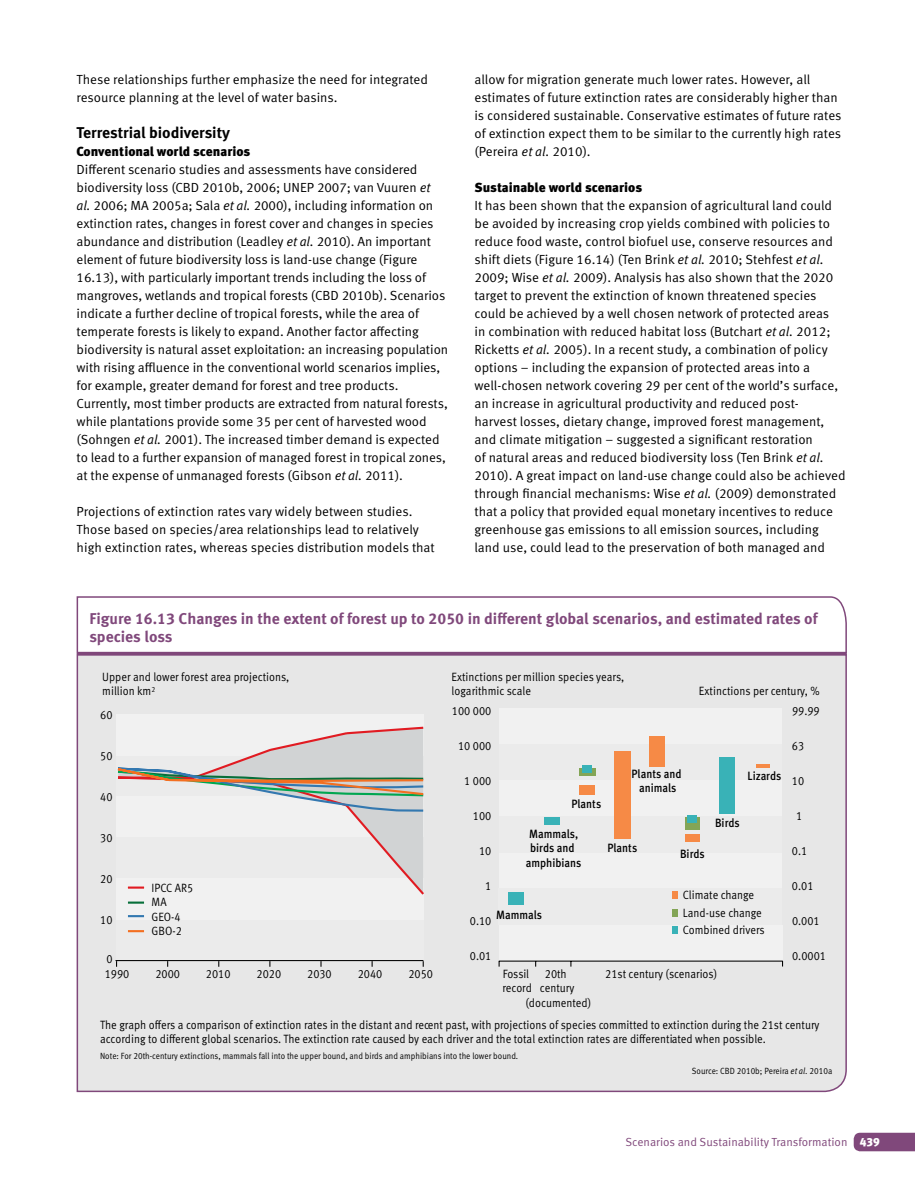
<style>
.page{position:relative;width:915px;height:1187px;background:#fff}
.page>*{position:absolute;margin:0;border:0;box-sizing:border-box;transform-origin:0 0}
.t1{font:700 15.6px/18px "Meta Pro";color:#80487b}
.t2{font:700 15.6px "Meta Pro";color:#000}
.t3{font:13.2px/18px "Meta Pro";letter-spacing:-.005em;color:#000}
.t4{font:900 13.2px "Meta Pro";letter-spacing:-.005em;color:#000}
.t5{font:12px/14.4px "Meta Pro";color:#000;scale:.9 1}
.t6{font:500 12px/14.4px "Meta Pro";color:#000;text-align:center;scale:.9 1}
.t7{font:11.7px "Meta Pro";color:#80487b}
.t8{font:9px "Meta Pro";color:#000;scale:.9 1}
.s1{font-style:italic}
.s2{font-weight:900;color:#fff}
</style>
<div class="page">
<svg style="left:853px;top:1132px;width:61px;height:19px"></svg>
<svg style="left:76px;top:654px;width:771px;height:438px"></svg>
<svg style="left:76px;top:596px;width:771px;height:58px"></svg>
<svg style="left:77px;top:651px;width:769px;height:4px;fill:#80487b"></svg>
<div style="left:85px;top:658px;width:753px;height:422px;background:#e7e7e7"></div>
<div style="left:499px;top:708px;width:282px;height:35px;background:#f1f1f1"></div>
<div style="left:499px;top:743px;width:282px;height:37px;background:#ebebeb"></div>
<div style="left:499px;top:780px;width:282px;height:36px;background:#f1f1f1"></div>
<div style="left:499px;top:816px;width:282px;height:37px;background:#ebebeb"></div>
<div style="left:499px;top:853px;width:282px;height:35px;background:#f1f1f1"></div>
<div style="left:498px;top:888px;width:283px;height:36px;background:#ebebeb"></div>
<div style="left:498px;top:924px;width:284px;height:36px;background:#f1f1f1"></div>
<hr style="left:498px;top:960px;width:284px;height:1px;background:#000">
<div style="left:508px;top:891px;width:16px;height:13px;background:#39b2b7"></div>
<div style="left:544px;top:817px;width:15px;height:7px;background:#39b2b7"></div>
<div style="left:579px;top:784px;width:15px;height:10px;background:#f68a46"></div>
<div style="left:579px;top:768px;width:16px;height:8px;background:#83a556"></div>
<div style="left:614px;top:751px;width:16px;height:87px;background:#f68a46"></div>
<div style="left:649px;top:736px;width:16px;height:30px;background:#f68a46"></div>
<div style="left:684px;top:817px;width:15px;height:12px;background:#83a556"></div>
<div style="left:685px;top:833px;width:14px;height:8px;background:#f68a46"></div>
<div style="left:719px;top:757px;width:16px;height:56px;background:#39b2b7"></div>
<hr style="left:756px;top:764px;width:14px;height:3px;background:#f68a46">
<div style="left:687px;top:815px;width:9px;height:7px;background:#39b2b7"></div>
<div style="left:581px;top:765px;width:10px;height:8px;background:#39b2b7"></div>
<div style="left:671px;top:891px;width:6px;height:8px;background:#f68a46"></div>
<div style="left:671px;top:908px;width:6px;height:8px;background:#83a556"></div>
<div style="left:671px;top:925px;width:6px;height:8px;background:#39b2b7"></div>
<div style="left:116px;top:714px;width:307px;height:41px;background:#f1f1f1"></div>
<div style="left:116px;top:919px;width:307px;height:41px;background:#ebebeb"></div>
<div style="left:116px;top:878px;width:307px;height:41px;background:#f1f1f1"></div>
<svg style="left:127px;top:726px;width:297px;height:169px"></svg>
<hr style="left:115px;top:959px;width:308px;height:2px;background:#000">
<svg style="left:117px;top:766px;width:307px;height:46px"></svg>
<svg style="left:128px;top:886px;width:16px;height:2px"></svg>
<svg style="left:128px;top:901px;width:16px;height:2px"></svg>
<svg style="left:128px;top:915px;width:16px;height:2px"></svg>
<svg style="left:128px;top:930px;width:16px;height:2px"></svg>
<p class="t3" style="left:77px;top:70px;width:353px">These relationships further emphasize the need for integrated resource planning at the level of water basins.</p>
<p class="t2" style="left:77px;top:122px;width:155px">Terrestrial biodiversity</p>
<p class="t4" style="left:77px;top:143px;width:175px">Conventional world scenarios</p>
<p class="t3" style="left:77px;top:160px;width:373px">Different scenario studies and assessments have considered biodiversity loss (CBD 2010b, 2006; UNEP 2007; van Vuuren <span class="s1">et<br>al.</span> 2006; MA 2005a; Sala <span class="s1">et al.</span> 2000), including information on extinction rates, changes in forest cover and changes in species abundance and distribution (Leadley <span class="s1">et al.</span> 2010). An important element of future biodiversity loss is land-use change (Figure 16.13), with particularly important trends including the loss of mangroves, wetlands and tropical forests (CBD 2010b). Scenarios indicate a further decline of tropical forests, while the area of temperate forests is likely to expand. Another factor affecting biodiversity is natural asset exploitation: an increasing population with rising affluence in the conventional world scenarios implies, for example, greater demand for forest and tree products.<br>Currently, most timber products are extracted from natural forests, while plantations provide some 35 per cent of harvested wood (Sohngen <span class="s1">et al.</span> 2001). The increased timber demand is expected to lead to a further expansion of managed forest in tropical zones, at the expense of unmanaged forests (Gibson <span class="s1">et al.</span> 2011).</p>
<p class="t3" style="left:77px;top:502px;width:359px">Projections of extinction rates vary widely between studies.<br>Those based on species/area relationships lead to relatively high extinction rates, whereas species distribution models that</p>
<p class="t3" style="left:474px;top:70px;width:368px">allow for migration generate much lower rates. However, all estimates of future extinction rates are considerably higher than is considered sustainable. Conservative estimates of future rates of extinction expect them to be similar to the currently high rates (Pereira <span class="s1">et al.</span> 2010).</p>
<p class="t4" style="left:474px;top:179px;width:169px">Sustainable world scenarios</p>
<p class="t3" style="left:474px;top:196px;width:372px">It has been shown that the expansion of agricultural land could be avoided by increasing crop yields combined with policies to reduce food waste, control biofuel use, conserve resources and shift diets (Figure 16.14) (Ten Brink <span class="s1">et al.</span> 2010; Stehfest <span class="s1">et al.<br></span>2009; Wise <span class="s1">et al.</span> 2009). Analysis has also shown that the 2020 target to prevent the extinction of known threatened species could be achieved by a well chosen network of protected areas<br>in combination with reduced habitat loss (Butchart <span class="s1">et al.</span> 2012; Ricketts <span class="s1">et al.</span> 2005). In a recent study, a combination of policy options – including the expansion of protected areas into a well-chosen network covering 29 per cent of the world’s surface, an increase in agricultural productivity and reduced post-<br>harvest losses, dietary change, improved forest management, and climate mitigation – suggested a significant restoration<br>of natural areas and reduced biodiversity loss (Ten Brink <span class="s1">et al.<br></span>2010). A great impact on land-use change could also be achieved through financial mechanisms: Wise <span class="s1">et al.</span> (2009) demonstrated that a policy that provided equal monetary incentives to reduce greenhouse gas emissions to all emission sources, including land use, could lead to the preservation of both managed and</p>
<p class="t1" style="left:89px;top:610px;width:729px">Figure 16.13 Changes in the extent of forest up to 2050 in different global scenarios, and estimated rates of species loss</p>
<p class="t5" style="left:102px;top:669px;width:209px">Upper and lower forest area projections, million km<sup>2</sup></p>
<p class="t5" style="left:451px;top:669px;width:193px">Extinctions per million species years, logarithmic scale</p>
<p class="t5" style="left:698px;top:684px;width:136px">Extinctions per century, %</p>
<p class="t5" style="left:100px;top:707px;width:15px">60</p>
<p class="t5" style="left:100px;top:748px;width:15px">50</p>
<p class="t5" style="left:100px;top:789px;width:15px">40</p>
<p class="t5" style="left:100px;top:830px;width:15px">30</p>
<p class="t5" style="left:100px;top:871px;width:15px">20</p>
<p class="t5" style="left:100px;top:912px;width:15px">10</p>
<p class="t5" style="left:106px;top:952px;width:8px">0</p>
<p class="t5" style="left:152px;top:880px;width:48px">IPCC AR5<br>MA<br>GEO-4<br>GBO-2</p>
<p class="t5" style="left:452px;top:703px;width:45px">100 000</p>
<p class="t5" style="left:791px;top:703px;width:32px">99.99</p>
<p class="t5" style="left:791px;top:738px;width:15px">63</p>
<p class="t5" style="left:791px;top:773px;width:15px">10</p>
<p class="t5" style="left:796px;top:808px;width:8px">1</p>
<p class="t5" style="left:791px;top:843px;width:19px">0.1</p>
<p class="t5" style="left:791px;top:878px;width:25px">0.01</p>
<p class="t5" style="left:791px;top:913px;width:32px">0.001</p>
<p class="t5" style="left:791px;top:948px;width:39px">0.0001</p>
<p class="t5" style="left:458px;top:738px;width:38px">10 000</p>
<p class="t6" style="left:631px;top:766px;width:57px">Plants and animals</p>
<p class="t6" style="left:747px;top:768px;width:39px">Lizards</p>
<p class="t5" style="left:464px;top:773px;width:32px">1 000</p>
<p class="t6" style="left:571px;top:797px;width:35px">Plants</p>
<p class="t5" style="left:473px;top:808px;width:22px">100</p>
<p class="t6" style="left:714px;top:816px;width:29px">Birds</p>
<p class="t6" style="left:525px;top:826px;width:63px">Mammals, birds and amphibians</p>
<p class="t6" style="left:607px;top:840px;width:35px">Plants</p>
<p class="t5" style="left:479px;top:843px;width:15px">10</p>
<p class="t6" style="left:679px;top:846px;width:29px">Birds</p>
<p class="t5" style="left:485px;top:878px;width:8px">1</p>
<p class="t5" style="left:682px;top:886px;width:92px;line-height:17.4px">Climate change<br>Land-use change<br>Combined drivers</p>
<p class="t6" style="left:496px;top:907px;width:52px">Mammals</p>
<p class="t5" style="left:469px;top:913px;width:25px">0.10</p>
<p class="t5" style="left:469px;top:948px;width:25px">0.01</p>
<p class="t5" style="left:105px;top:966px;width:29px">1990</p>
<p class="t5" style="left:155px;top:966px;width:29px">2000</p>
<p class="t5" style="left:206px;top:966px;width:29px">2010</p>
<p class="t5" style="left:256px;top:966px;width:29px">2020</p>
<p class="t5" style="left:307px;top:966px;width:29px">2030</p>
<p class="t5" style="left:357px;top:966px;width:29px">2040</p>
<p class="t5" style="left:408px;top:966px;width:29px">2050</p>
<p class="t5" style="left:525px;top:966px;width:75px;text-align:center">20th<br>century (documented)</p>
<p class="t5" style="left:605px;top:966px;width:126px">21st century (scenarios)</p>
<p class="t5" style="left:502px;top:966px;width:34px">Fossil record</p>
<p class="t5" style="left:100px;top:1017px;width:800px">The graph offers a comparison of extinction rates in the distant and recent past, with projections of species committed to extinction during the 21st century according to different global scenarios. The extinction rate caused by each driver and the total extinction rates are differentiated when possible.</p>
<p class="t8" style="left:100px;top:1050px;width:466px">Note: For 20th-century extinctions, mammals fall into the upper bound, and birds and amphibians into the lower bound.</p>
<p class="t8" style="left:691px;top:1064px;width:157px">Source: CBD 2010b; Pereira <span class="s1">et al.</span> 2010a</p>
<p class="t7" style="left:625px;top:1134px;width:256px">Scenarios and Sustainability Transformation <span class="s2">439</span></p>
</div>
